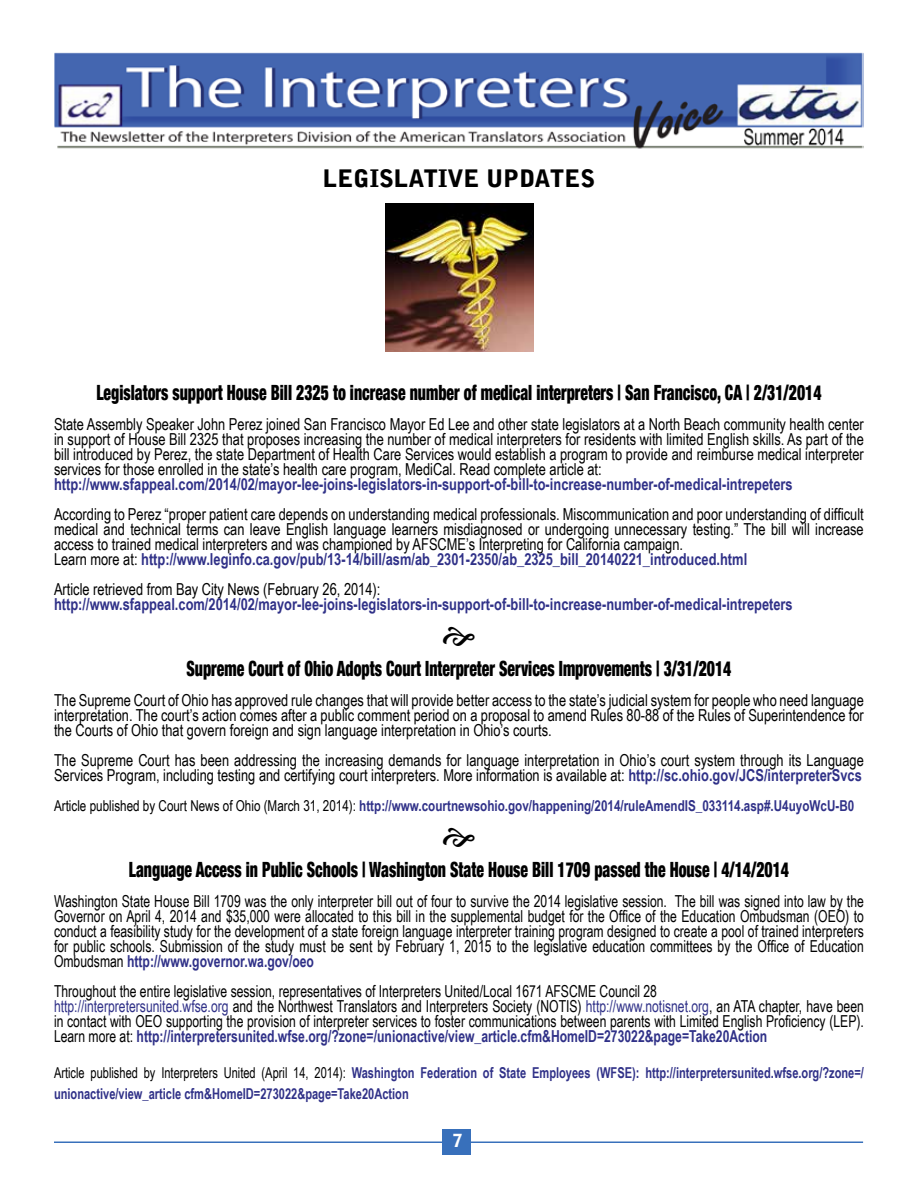
<style>
.page{position:relative;width:918px;height:1188px;background:#fff}
.page>*{position:absolute;margin:0;border:0;box-sizing:border-box;transform-origin:0 0}
.t1{font:900 24px "Bell Gothic Std";color:#000}
.t2{font:900 condensed 21px "Helvetica Neue";color:#000;scale:.75 1}
.t3{font:900 18px "Bell Gothic Std";color:#fff}
.t4{font:16.5px/15px "Arial Narrow";color:#000;text-align:justify;scale:.95 1}
.t5{font:16.5px/15px "Arial Narrow";color:#000;text-align:justify;scale:.9 1}
.t6{font:700 16.5px "Arial Narrow";color:#303188;scale:.95 1}
.t7{font:700 15px/21px "Arial Narrow";color:#303188;scale:.9 1}
.t8{font:700 15px "Arial Narrow";color:#303188;scale:.95 1}
.s1{font-weight:700;color:#303188}
.s2{font-weight:400;color:#000}
.s3{color:#303188}
</style>
<div class="page">
<hr style="left:54px;top:1142px;width:809px;height:1px;background:#3870bb">
<div style="left:442px;top:1130px;width:29px;height:25px;background:#3870bb"></div>
<img style="left:54px;top:52px;width:810px;height:97px">
<img style="left:386px;top:204px;width:147px;height:148px">
<h1 class="t1" style="left:323px;top:165px;width:274px">LEGISLATIVE UPDATES</h1>
<p class="t2" style="left:96px;top:375px;width:969px">Legislators support House Bill 2325 to increase number of medical interpreters | San Francisco, CA | 2/31/2014</p>
<p class="t4" style="left:54px;top:416px;width:854px">State Assembly Speaker John Perez joined San Francisco Mayor Ed Lee and other state legislators at a North Beach community health center in support of House Bill 2325 that proposes increasing the number of medical interpreters for residents with limited English skills. As part of the bill introduced by Perez, the state Department of Health Care Services would establish a program to provide and reimburse medical interpreter services for those enrolled in the state’s health care program, MediCal. Read complete article at:</p>
<p class="t6" style="left:54px;top:472px;width:779px">http://www.sfappeal.com/2014/02/mayor-lee-joins-legislators-in-support-of-bill-to-increase-number-of-medical-intrepeters</p>
<p class="t4" style="left:54px;top:506px;width:854px;text-align:left">According to Perez “proper patient care depends on understanding medical professionals. Miscommunication and poor understanding of difficult medical and technical terms can leave English language learners misdiagnosed or undergoing unnecessary testing.” The bill will increase access to trained medical interpreters and was championed by AFSCME’s Interpreting for California campaign.<br>Learn more at: <span class="s1">http://www.leginfo.ca.gov/pub/13-14/bill/asm/ab_2301-2350/ab_2325_bill_20140221_introduced.html</span></p>
<p class="t4" style="left:54px;top:581px;width:345px">Article retrieved from Bay City News (February 26, 2014):</p>
<p class="t6" style="left:54px;top:592px;width:779px">http://www.sfappeal.com/2014/02/mayor-lee-joins-legislators-in-support-of-bill-to-increase-number-of-medical-intrepeters</p>
<p class="t2" style="left:186px;top:651px;width:728px">Supreme Court of Ohio Adopts Court Interpreter Services Improvements | 3/31/2014</p>
<p class="t4" style="left:54px;top:692px;width:854px">The Supreme Court of Ohio has approved rule changes that will provide better access to the state’s judicial system for people who need language interpretation. The court’s action comes after a public comment period on a proposal to amend Rules 80-88 of the Rules of Superintendence for the Courts of Ohio that govern foreign and sign language interpretation in Ohio’s courts.</p>
<p class="t4" style="left:54px;top:752px;width:854px">The Supreme Court has been addressing the increasing demands for language interpretation in Ohio’s court system through its Language<br>Services Program, including testing and certifying court interpreters. More information is available at: <span class="s1">http://sc.ohio.gov/JCS/interpreterSvcs</span></p>
<p class="t8" style="left:54px;top:795px;width:844px"><span class="s2">Article published by Court News of Ohio (March 31, 2014):</span> http://www.courtnewsohio.gov/happening/2014/ruleAmendIS_033114.asp#.U4uyoWcU-B0</p>
<p class="t2" style="left:129px;top:852px;width:882px">Language Access in Public Schools | Washington State House Bill 1709 passed the House | 4/14/2014</p>
<p class="t5" style="left:54px;top:893px;width:901px">Washington State House Bill 1709 was the only interpreter bill out of four to survive the 2014 legislative session. The bill was signed into law by the Governor on April 4, 2014 and $35,000 were allocated to this bill in the supplemental budget for the Office of the Education Ombudsman (OEO) to conduct a feasibility study for the development of a state foreign language interpreter training program designed to create a pool of trained interpreters for public schools. Submission of the study must be sent by February 1, 2015 to the legislative education committees by the Office of Education Ombudsman <span class="s1">http://www.governor.wa.gov/oeo</span></p>
<p class="t5" style="left:54px;top:983px;width:901px;text-align:left">Throughout the entire legislative session, representatives of Interpreters United/Local 1671 AFSCME Council 28<br><span class="s3">http://interpretersunited.wfse.org</span> and the Northwest Translators and Interpreters Society (NOTIS) <span class="s3">http://www.notisnet.org</span>, an ATA chapter, have been in contact with OEO supporting the provision of interpreter services to foster communications between parents with Limited English Proficiency (LEP).<br>Learn more at: <span class="s1">http://interpretersunited.wfse.org/?zone=/unionactive/view_article.cfm&amp;HomeID=273022&amp;page=Take20Action</span></p>
<p class="t7" style="left:54px;top:1062px;width:902px"><span class="s2">Article published by Interpreters United (April 14, 2014):</span> Washington Federation of State Employees (WFSE): http://interpretersunited.wfse.org/?zone=/ unionactive/view_article cfm&amp;HomeID=273022&amp;page=Take20Action</p>
<p class="t3" style="left:453px;top:1131px;width:12px">7</p>
</div>
